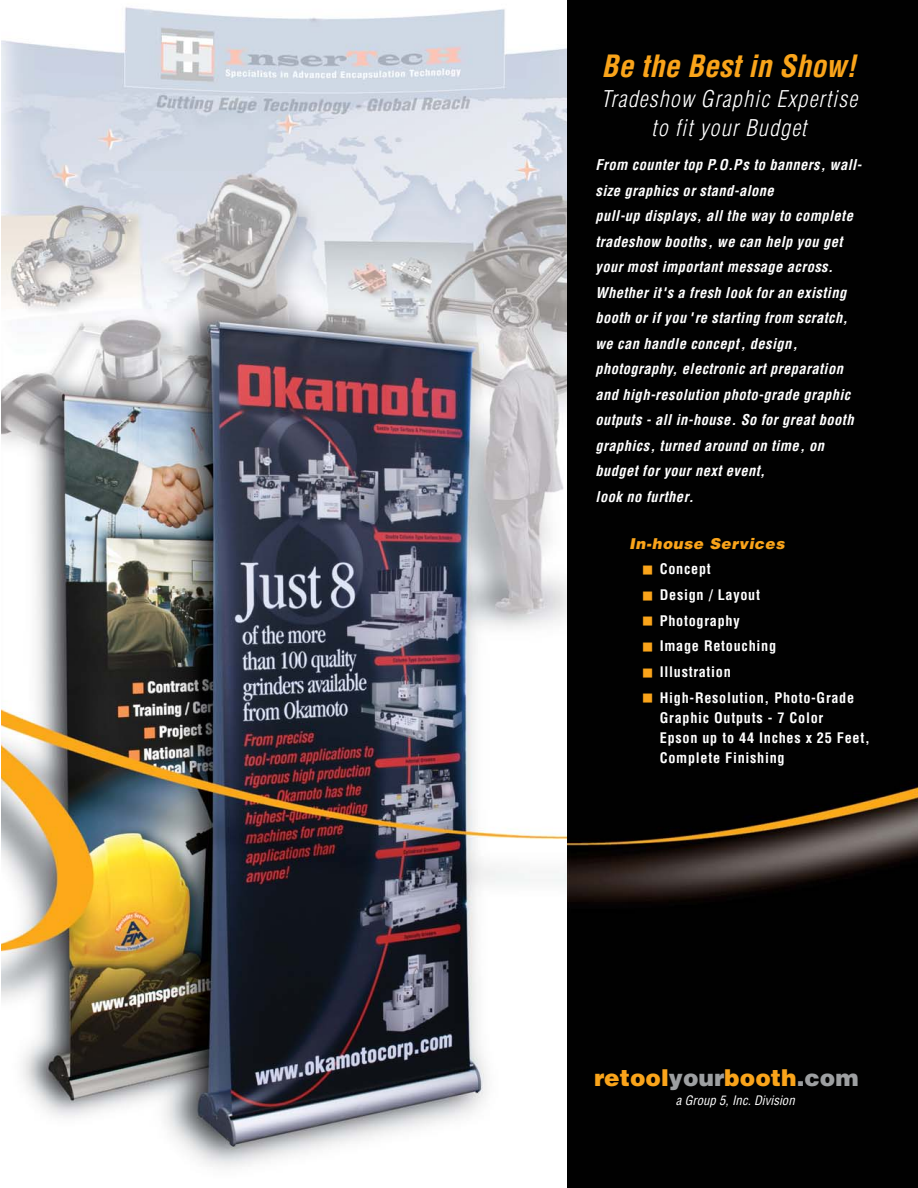
<style>
.page{position:relative;width:918px;height:1188px;background:#fff}
.page>*{position:absolute;margin:0;border:0;box-sizing:border-box;transform-origin:0 0}
.t1{font:italic 700 condensed 30px "Helvetica";color:#faa41a}
.t2{font:900 23.25px "Helvetica";color:#faa41a}
.t3{font:italic 300 condensed 22.5px/30px "Helvetica";color:#fff;text-align:center}
.t4{font:italic 900 15px "Helvetica";color:#faa41a}
.t5{font:italic 700 condensed 14.55px/25.5px "Helvetica";letter-spacing:.025em;color:#fff}
.t6{font:700 condensed 14.25px/20.2px "Helvetica";letter-spacing:.05em;color:#fff}
.t7{font:italic condensed 12.75px "Helvetica";color:#fff}
.s1{color:#faa41a}
.s2{color:#9d9fa1}
</style>
<div class="page">
<img style="left:2px;top:7px;width:565px;height:1160px">
<div style="left:567px;top:0;width:351px;height:1188px;background:#010101"></div>
<h1 class="t1" style="left:602px;top:54px;width:262px">Be the Bestin Show!</h1>
<h3 class="t3" style="left:601px;top:85px;width:262px">Tradeshow Graphic Expertise to fit your Budget</h3>
<p class="t5" style="left:595px;top:153px;width:270px">From counter top P.O.Ps to banners, wall&shy;size graphics or stand-alone<br>pull-up displays, all the way to complete tradeshow booths, we can help you get your most important message across.<br>Whether it's a fresh look for an existing booth or if you 're starting from scratch, we can handle concept, design, photography, electronic art preparation and high-resolution photo-grade graphic outputs - all in-house. So for great booth graphics, turned around on time, on budget for your next event,<br>look no further.</p>
<p class="t4" style="left:629px;top:538px;width:159px">In-house Services</p>
<p class="t6" style="left:643px;top:560px;width:70px"><span class="s1">■</span> Concept</p>
<p class="t6" style="left:643px;top:586px;width:119px"><span class="s1">■</span> Design / Layout</p>
<p class="t6" style="left:643px;top:612px;width:99px"><span class="s1">■</span> Photography</p>
<p class="t6" style="left:643px;top:637px;width:135px"><span class="s1">■</span> Image Retouching</p>
<p class="t6" style="left:643px;top:663px;width:90px"><span class="s1">■</span> Illustration</p>
<p class="t6" style="left:660px;top:689px;width:212px;text-indent:-17px"><span class="s1">■</span> High-Resolution, Photo-Grade<br>Graphic Outputs - 7 Color<br>Epson up to 44 Inches x 25 Feet,<br>Complete Finishing</p>
<h2 class="t2" style="left:594px;top:1069px;width:266px">retool<span class="s2">your</span>booth<span class="s2">.com</span></h2>
<p class="t7" style="left:676px;top:1096px;width:123px">a Group 5,Inc.Division</p>
</div>
